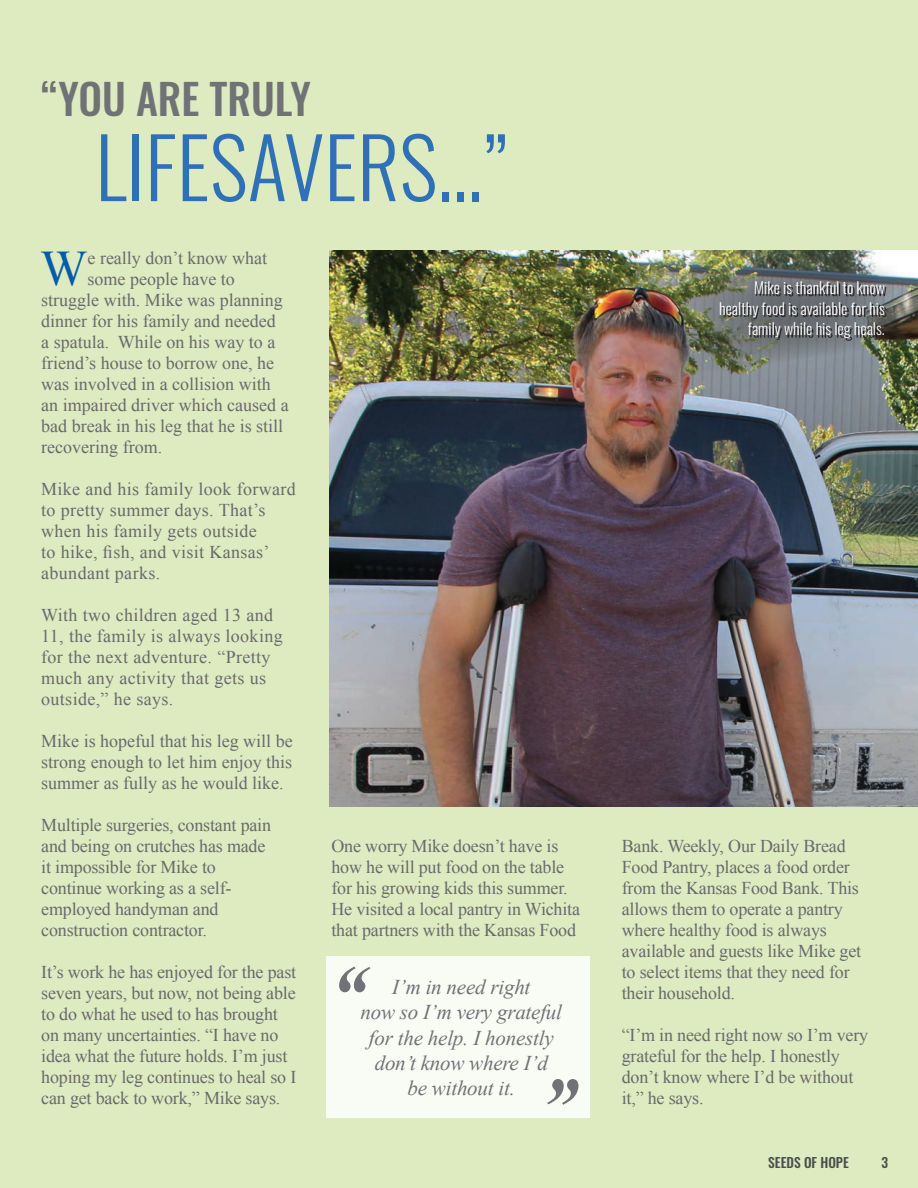
<style>
.page{position:relative;width:918px;height:1188px;background:#deeac0}
.page>*{position:absolute;margin:0;border:0;box-sizing:border-box;transform-origin:0 0}
.t1{font:300 82.5px "Oswald";color:#2f71b7}
.t2{font:49.65px "Times New Roman";color:#015dab}
.t3{font:500 42px "Oswald";letter-spacing:-.005em;color:#717275}
.t4{font:italic 21px/25.2px "Times New Roman";letter-spacing:-.01em;color:#717275;text-align:center}
.t5{font:18px/21px "Times New Roman";letter-spacing:-.01em;color:#69696c}
.t6{font:18px/21px "Times New Roman";letter-spacing:.02em;color:#69696c}
.t7{font:300 15.75px/20.5px "Oswald";color:#fff;text-align:right}
.t8{font:500 13.5px "Oswald";color:#4b4c4d}
</style>
<div class="page">
<img style="left:330px;top:251px;width:588px;height:556px">
<img style="left:664px;top:265px;width:237px;height:114px">
<svg style="left:722px;top:283px;width:164px;height:57px;background:#606365"></svg>
<div style="left:326px;top:956px;width:264px;height:162px;background:#f9fbf5"></div>
<svg style="left:339px;top:967px;width:31px;height:25px"></svg>
<svg style="left:547px;top:1079px;width:31px;height:26px"></svg>
<p class="t3" style="left:41px;top:61px;width:271px">“YOU ARE TRULY</p>
<p class="t1" style="left:95px;top:94px;width:414px">LIFESAVERS...”</p>
<p class="t2" style="left:41px;top:235px;width:48px">W</p>
<p class="t5" style="left:88px;top:247px;width:181px">e really don’t know what</p>
<p class="t5" style="left:88px;top:268px;width:149px">some people have to</p>
<p class="t5" style="left:41px;top:289px;width:243px">struggle with. Mike was planning</p>
<p class="t5" style="left:41px;top:310px;width:236px">dinner for his family and needed</p>
<p class="t5" style="left:41px;top:331px;width:236px">a spatula. While on his way to a</p>
<p class="t5" style="left:41px;top:352px;width:234px">friend’s house to borrow one, he</p>
<p class="t5" style="left:41px;top:373px;width:231px">was involved in a collision with</p>
<p class="t5" style="left:41px;top:394px;width:249px">an impaired driver which caused a</p>
<p class="t5" style="left:41px;top:415px;width:243px">bad break in his leg that he is still</p>
<p class="t5" style="left:41px;top:436px;width:122px">recovering from.</p>
<p class="t6" style="left:41px;top:478px;width:256px">Mike and his family look forward to pretty summer days. That’s when his family gets outside<br>to hike, fish, and visit Kansas’ abundant parks.</p>
<p class="t6" style="left:41px;top:604px;width:243px">With two children aged 13 and<br>11, the family is always looking for the next adventure. “Pretty much any activity that gets us outside,” he says.</p>
<p class="t5" style="left:41px;top:730px;width:253px;text-align:justify">Mike is hopeful that his leg will be strong enough to let him enjoy this summer as fully as he would like.</p>
<p class="t5" style="left:41px;top:814px;width:231px">Multiple surgeries, constant pain and being on crutches has made it impossible for Mike to continue working as a self&shy;employed handyman and construction contractor.</p>
<p class="t5" style="left:41px;top:961px;width:257px">It’s work he has enjoyed for the past seven years, but now, not being able to do what he used to has brought on many uncertainties. “I have no idea what the future holds. I’m just hoping my leg continues to heal so I can get back to work,” Mike says.</p>
<p class="t7" style="left:719px;top:276px;width:167px">Mike is thankful to know healthy food is available for his family while his leg heals.</p>
<p class="t5" style="left:331px;top:835px;width:250px">One worry Mike doesn’t have is how he will put food on the table for his growing kids this summer.<br>He visited a local pantry in Wichita that partners with the Kansas Food</p>
<p class="t5" style="left:622px;top:835px;width:241px">Bank. Weekly, Our Daily Bread<br>Food Pantry, places a food order from the Kansas Food Bank. This allows them to operate a pantry where healthy food is always available and guests like Mike get to select items that they need for their household.</p>
<p class="t5" style="left:622px;top:1024px;width:248px">“I’m in need right now so I’m very grateful for the help. I honestly don’t know where I’d be without it,” he says.</p>
<p class="t4" style="left:360px;top:974px;width:203px">I’m in need right<br>now so I’m very grateful for the help. I honestly don’t know where I’d<br>be without it.</p>
<p class="t8" style="left:768px;top:1150px;width:82px">SEEDS OF HOPE</p>
<p class="t8" style="left:881px;top:1150px;width:8px">3</p>
</div>
